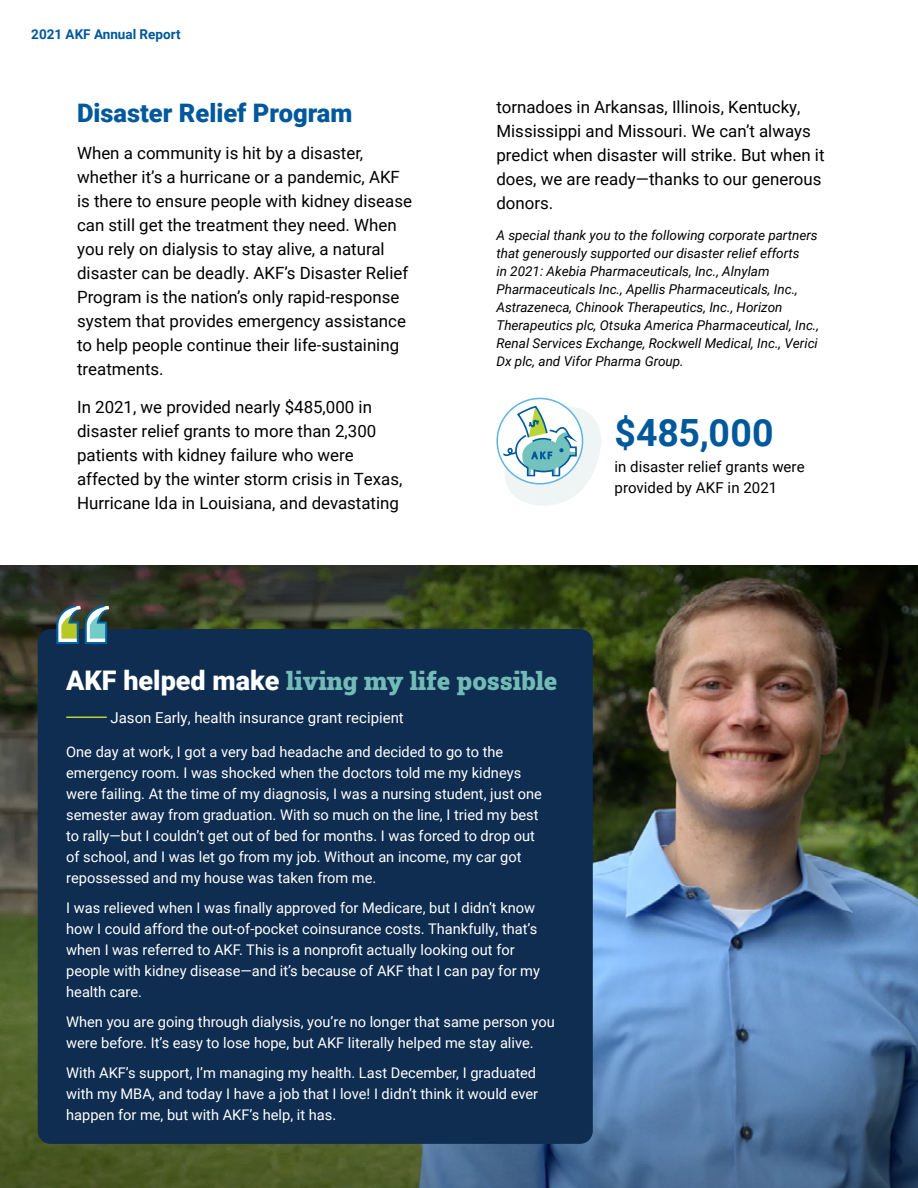
<style>
.page{position:relative;width:918px;height:1188px;background:#fff}
.page>*{position:absolute;margin:0;border:0;box-sizing:border-box;transform-origin:0 0}
.t1{font:700 37.5px "Roboto";letter-spacing:.005em;color:#00589c}
.t2{font:900 25.5px "Roboto Slab";color:#72bbb7}
.t3{font:900 25.5px "Roboto";color:#00589c}
.t4{font:16.8px/24px "Roboto";color:#000}
.t5{font:15px/21px "Roboto";letter-spacing:.005em;color:#000}
.t6{font:15px "Roboto";color:#fff}
.t7{font:14.7px/21px "Roboto";color:#fff}
.t8{font:italic 13.5px/18px "Roboto";color:#000}
.t9{font:700 13.5px "Roboto";color:#00589c}
.s1{font-family:"Roboto";font-size:27px;color:#fff}
</style>
<div class="page">
<img style="left:0;top:566px;width:918px;height:622px">
<div style="left:38px;top:629px;width:555px;height:515px;background:#0e2d50;border-radius:13px"></div>
<hr style="left:66px;top:717px;width:41px;height:1px;background:#b7d432">
<svg style="left:56px;top:605px;width:53px;height:39px"></svg>
<svg style="left:497px;top:398px;width:86px;height:86px"></svg>
<svg style="left:502px;top:406px;width:99px;height:100px"></svg>
<p class="t9" style="left:31px;top:24px;width:151px">2021 AKF Annual Report</p>
<h2 class="t3" style="left:77px;top:95px;width:277px">Disaster Relief Program</h2>
<p class="t4" style="left:77px;top:141px;width:336px">When a community is hit by a disaster, whether it’s a hurricane or a pandemic, AKF is there to ensure people with kidney disease can still get the treatment they need. When you rely on dialysis to stay alive, a natural disaster can be deadly. AKF’s Disaster Relief Program is the nation’s only rapid-response system that provides emergency assistance to help people continue their life-sustaining treatments.</p>
<p class="t4" style="left:77px;top:394px;width:327px">In 2021, we provided nearly $485,000 in disaster relief grants to more than 2,300 patients with kidney failure who were affected by the winter storm crisis in Texas, Hurricane Ida in Louisiana, and devastating</p>
<p class="t4" style="left:496px;top:94px;width:330px">tornadoes in Arkansas, Illinois, Kentucky, Mississippi and Missouri. We can’t always predict when disaster will strike. But when it does, we are ready—thanks to our generous donors.</p>
<p class="t8" style="left:496px;top:226px;width:324px">A special thank you to the following corporate partners that generously supported our disaster relief efforts<br>in 2021: Akebia Pharmaceuticals, Inc., Alnylam Pharmaceuticals Inc., Apellis Pharmaceuticals, Inc., Astrazeneca, Chinook Therapeutics, Inc., Horizon Therapeutics plc, Otsuka America Pharmaceutical, Inc., Renal Services Exchange, Rockwell Medical, Inc., Verici Dx plc, and Vifor Pharma Group.</p>
<h1 class="t1" style="left:614px;top:406px;width:161px">$485,000</h1>
<p class="t5" style="left:614px;top:455px;width:192px">in disaster relief grants were provided by AKF in 2021</p>
<h2 class="t2" style="left:66px;top:663px;width:493px"><span class="s1">AKF helped make</span> living my life possible</h2>
<p class="t6" style="left:111px;top:707px;width:295px">Jason Early, health insurance grant recipient</p>
<p class="t7" style="left:66px;top:741px;width:477px">One day at work, I got a very bad headache and decided to go to the emergency room. I was shocked when the doctors told me my kidneys were failing. At the time of my diagnosis, I was a nursing student, just one semester away from graduation. With so much on the line, I tried my best to rally—but I couldn’t get out of bed for months. I was forced to drop out of school, and I was let go from my job. Without an income, my car got repossessed and my house was taken from me.</p>
<p class="t7" style="left:66px;top:897px;width:475px">I was relieved when I was finally approved for Medicare, but I didn’t know how I could afford the out-of-pocket coinsurance costs. Thankfully, that’s when I was referred to AKF. This is a nonprofit actually looking out for people with kidney disease—and it’s because of AKF that I can pay for my health care.</p>
<p class="t7" style="left:66px;top:1010px;width:490px">When you are going through dialysis, you’re no longer that same person you were before. It’s easy to lose hope, but AKF literally helped me stay alive.</p>
<p class="t7" style="left:66px;top:1061px;width:473px">With AKF’s support, I’m managing my health. Last December, I graduated with my MBA, and today I have a job that I love! I didn’t think it would ever happen for me, but with AKF’s help, it has.</p>
</div>
